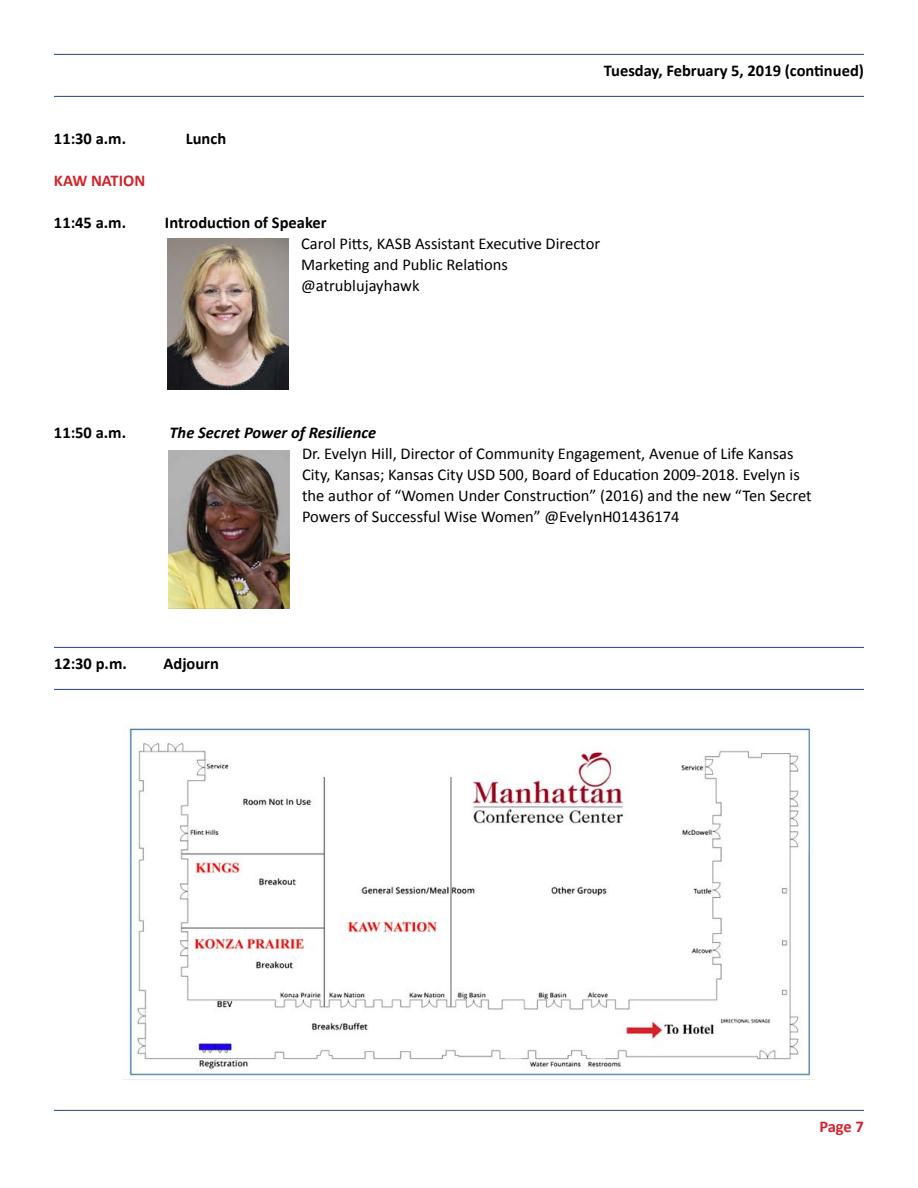
<style>
.page{position:relative;width:918px;height:1188px;background:#fff}
.page>*{position:absolute;margin:0;border:0;box-sizing:border-box;transform-origin:0 0}
.t1{font:16.5px/21px "Calibri";color:#000}
.t2{font:700 16.5px "Calibri";color:#000}
.t3{font:italic 700 16.5px "Calibri";color:#000}
.t4{font:700 16.5px "Calibri";color:#d2232a}
</style>
<div class="page">
<hr style="left:54px;top:54px;width:810px;height:1px;background:#25408f">
<hr style="left:54px;top:96px;width:810px;height:1px;background:#25408f">
<hr style="left:54px;top:1110px;width:810px;height:1px;background:#25408f">
<hr style="left:54px;top:647px;width:810px;height:1px;background:#25408f">
<hr style="left:54px;top:689px;width:810px;height:1px;background:#25408f">
<img style="left:168px;top:239px;width:120px;height:151px">
<img style="left:169px;top:450px;width:120px;height:158px">
<img style="left:123px;top:725px;width:692px;height:355px">
<p class="t2" style="left:604px;top:60px;width:262px">Tuesday, February 5, 2019 (continued)</p>
<p class="t2" style="left:54px;top:128px;width:74px">11:30 a.m.</p>
<p class="t2" style="left:186px;top:128px;width:42px">Lunch</p>
<p class="t4" style="left:54px;top:170px;width:93px">KAW NATION</p>
<p class="t2" style="left:54px;top:212px;width:74px">11:45 a.m.</p>
<p class="t2" style="left:165px;top:212px;width:163px">Introduction of Speaker</p>
<p class="t1" style="left:301px;top:232px;width:300px">Carol Pitts, KASB Assistant Executive Director<br>Marketing and Public Relations @atrublujayhawk</p>
<p class="t2" style="left:54px;top:422px;width:74px">11:50 a.m.</p>
<p class="t3" style="left:169px;top:422px;width:208px">The Secret Power of Resilience</p>
<p class="t1" style="left:302px;top:442px;width:511px">Dr. Evelyn Hill, Director of Community Engagement, Avenue of Life Kansas City, Kansas; Kansas City USD 500, Board of Education 2009-2018. Evelyn is the author of “Women Under Construction” (2016) and the new “Ten Secret Powers of Successful Wise Women” @EvelynH01436174</p>
<p class="t2" style="left:54px;top:653px;width:74px">12:30 p.m.</p>
<p class="t2" style="left:163px;top:653px;width:57px">Adjourn</p>
<p class="t4" style="left:819px;top:1116px;width:46px">Page 7</p>
</div>
